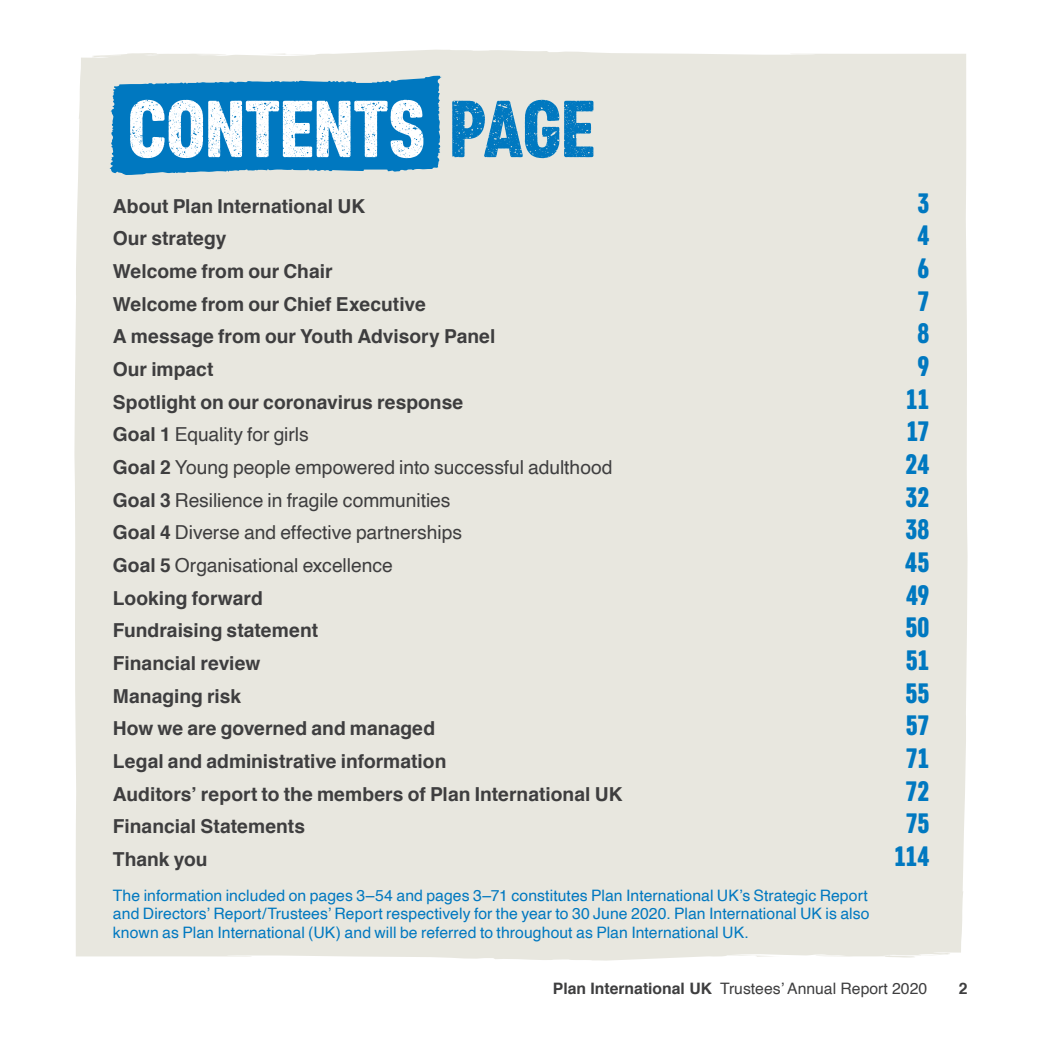
<style>
.page{position:relative;width:1042px;height:1042px;background:#fff}
.page>*{position:absolute;margin:0;border:0;box-sizing:border-box;transform-origin:0 0}
.Goal_heading{font:80.5px "Core Paint B3";letter-spacing:-.005em;color:#fff}
.t1{font:28px "Core Paint";letter-spacing:-.005em;color:#0078c0}
.t2{font:700 19.25px "Helvetica";color:#3e3e3f}
.t3{font:19.25px "Helvetica";color:#3e3e3f}
.Body_copy{font:15.75px/18.9px "Helvetica";letter-spacing:.005em;color:#0078c0;text-align:justify}
.t4{font:15.75px "Helvetica";color:#3e3e3f}
.t5{font:700 15.75px "Helvetica";color:#3e3e3f}
.s1{color:#0078c0}
.s2{font-weight:700}
</style>
<div class="page">
<div style="left:74px;top:49px;width:893px;height:911px;background:#e8e7df"></div>
<svg style="left:110px;top:76px;width:331px;height:99px;background:#1a84c3"></svg>
<p class="Goal_heading" style="left:127px;top:80px;width:469px">CONTENTS <span class="s1">PAGE</span></p>
<p class="t2" style="left:113px;top:190px;width:254px">About Plan International UK</p>
<p class="t1" style="left:917px;top:186px;width:13px">3</p>
<p class="t2" style="left:113px;top:223px;width:115px">Our strategy</p>
<p class="t1" style="left:917px;top:218px;width:13px">4</p>
<p class="t2" style="left:113px;top:256px;width:221px">Welcome from our Chair</p>
<p class="t1" style="left:917px;top:251px;width:13px">6</p>
<p class="t2" style="left:113px;top:288px;width:314px">Welcome from our Chief Executive</p>
<p class="t1" style="left:917px;top:284px;width:13px">7</p>
<p class="t2" style="left:113px;top:321px;width:384px">A message from our Youth Advisory Panel</p>
<p class="t1" style="left:917px;top:316px;width:13px">8</p>
<p class="t2" style="left:113px;top:354px;width:102px">Our impact</p>
<p class="t1" style="left:917px;top:349px;width:13px">9</p>
<p class="t2" style="left:113px;top:386px;width:352px">Spotlight on our coronavirus response</p>
<p class="t1" style="left:906px;top:382px;width:25px">11</p>
<p class="t3" style="left:113px;top:420px;width:197px"><span class="s2">Goal 1</span> Equality for girls</p>
<p class="t1" style="left:906px;top:414px;width:24px">17</p>
<p class="t3" style="left:113px;top:452px;width:501px"><span class="s2">Goal 2</span> Young people empowered into successful adulthood</p>
<p class="t1" style="left:905px;top:447px;width:25px">24</p>
<p class="t3" style="left:113px;top:485px;width:339px"><span class="s2">Goal 3</span> Resilience in fragile communities</p>
<p class="t1" style="left:905px;top:480px;width:25px">32</p>
<p class="t3" style="left:113px;top:518px;width:351px"><span class="s2">Goal 4</span> Diverse and effective partnerships</p>
<p class="t1" style="left:905px;top:512px;width:25px">38</p>
<p class="t3" style="left:113px;top:550px;width:281px"><span class="s2">Goal 5</span> Organisational excellence</p>
<p class="t1" style="left:905px;top:545px;width:25px">45</p>
<p class="t2" style="left:113px;top:582px;width:151px">Looking forward</p>
<p class="t1" style="left:906px;top:578px;width:25px">49</p>
<p class="t2" style="left:113px;top:615px;width:207px">Fundraising statement</p>
<p class="t1" style="left:905px;top:610px;width:25px">50</p>
<p class="t2" style="left:113px;top:648px;width:149px">Financial review</p>
<p class="t1" style="left:906px;top:643px;width:25px">51</p>
<p class="t2" style="left:113px;top:680px;width:130px">Managing risk</p>
<p class="t1" style="left:905px;top:676px;width:25px">55</p>
<p class="t2" style="left:113px;top:713px;width:324px">How we are governed and managed</p>
<p class="t1" style="left:906px;top:708px;width:25px">57</p>
<p class="t2" style="left:113px;top:746px;width:335px">Legal and administrative information</p>
<p class="t1" style="left:906px;top:741px;width:25px">71</p>
<p class="t2" style="left:113px;top:778px;width:511px">Auditors’ report to the members of Plan International UK</p>
<p class="t1" style="left:905px;top:774px;width:25px">72</p>
<p class="t2" style="left:113px;top:811px;width:194px">Financial Statements</p>
<p class="t1" style="left:906px;top:806px;width:25px">75</p>
<p class="t2" style="left:113px;top:844px;width:96px">Thank you</p>
<p class="t1" style="left:894px;top:839px;width:36px">114</p>
<p class="Body_copy" style="left:113px;top:886px;width:758px">The information included on pages 3–54 and pages 3–71 constitutes Plan International UK’s Strategic Report and Directors’ Report/Trustees’ Report respectively for the year to 30 June 2020. Plan International UK is also known as Plan International (UK) and will be referred to throughout as Plan International UK.</p>
<p class="t4" style="left:553px;top:976px;width:376px"><span class="s2">Plan International UK</span> Trustees’ Annual Report 2020</p>
<p class="t5" style="left:959px;top:976px;width:10px">2</p>
</div>
